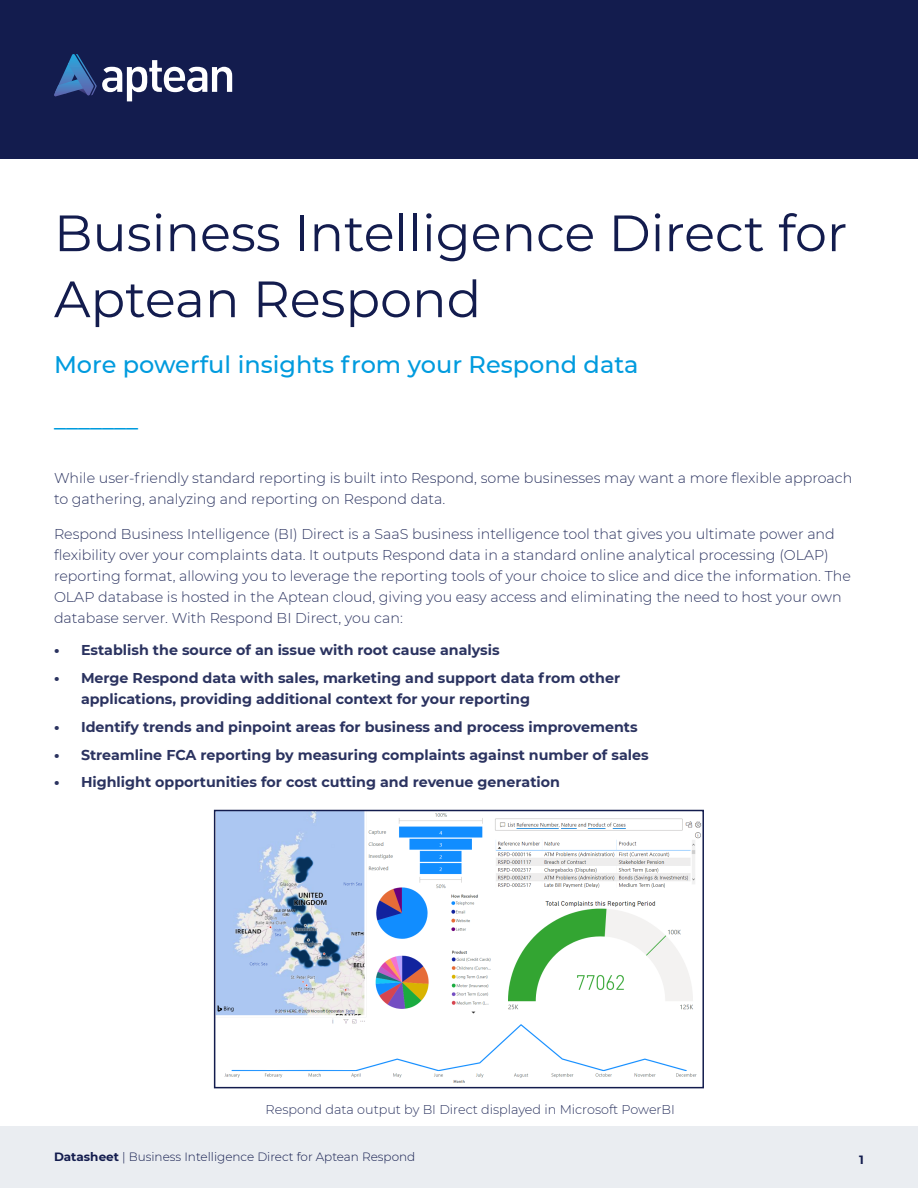
<style>
.page{position:relative;width:918px;height:1188px;background:#fff}
.page>*{position:absolute;margin:0;border:0;box-sizing:border-box;transform-origin:0 0}
.t1{font:51px/66px "Montserrat";color:#131c4e}
.Subtitle{font:500 24px "Montserrat";color:#009bde}
.Bullets{font:300 14.25px/21px "Montserrat";color:#2b3360}
.t2{font:700 14.25px/21px "Montserrat";color:#2b3360}
.Bullets-2{font:300 12.75px "Montserrat";color:#2b3360}
.t3{font:300 12px "Montserrat";color:#131c4e}
.t4{font:700 12px "Montserrat";color:#131c4e}
.s1{font-weight:800}
.s2{font-weight:700}
</style>
<div class="page">
<div style="left:0;top:0;width:918px;height:159px;background:#131c4e"></div>
<svg style="left:54px;top:54px;width:178px;height:47px"></svg>
<div style="left:0;top:1126px;width:918px;height:62px;background:#eaedf1"></div>
<img style="left:217px;top:813px;width:484px;height:270px">
<div style="left:214px;top:810px;width:490px;height:278px;border:2px solid #131c4e"></div>
<p class="t1" style="left:54px;top:198px;width:795px">Business Intelligence Direct for<br>Aptean Respond</p>
<p class="Subtitle" style="left:54px;top:347px;width:586px">More powerful insights from your Respond data</p>
<p class="Subtitle" style="left:54px;top:403px;width:85px">_______</p>
<p class="Bullets" style="left:54px;top:467px;width:800px">While user-friendly standard reporting is built into Respond, some businesses may want a more flexible approach to gathering, analyzing and reporting on Respond data.</p>
<p class="Bullets" style="left:54px;top:523px;width:798px">Respond Business Intelligence (BI) Direct is a SaaS business intelligence tool that gives you ultimate power and flexibility over your complaints data. It outputs Respond data in a standard online analytical processing (OLAP) reporting format, allowing you to leverage the reporting tools of your choice to slice and dice the information. The OLAP database is hosted in the Aptean cloud, giving you easy access and eliminating the need to host your own database server. With Respond BI Direct, you can:</p>
<p class="t2" style="left:54px;top:639px;width:447px"><span class="s1">•</span> Establish the source of an issue with root cause analysis</p>
<p class="t2" style="left:81px;top:667px;width:541px;text-indent:-27px"><span class="s1">•</span> Merge Respond data with sales, marketing and support data from other applications, providing additional context for your reporting</p>
<p class="t2" style="left:54px;top:716px;width:585px"><span class="s1">•</span> Identify trends and pinpoint areas for business and process improvements</p>
<p class="t2" style="left:54px;top:743px;width:596px"><span class="s1">•</span> Streamline FCA reporting by measuring complaints against number of sales</p>
<p class="t2" style="left:54px;top:771px;width:508px"><span class="s1">•</span> Highlight opportunities for cost cutting and revenue generation</p>
<p class="Bullets-2" style="left:266px;top:1101px;width:411px">Respond data output by BI Direct displayed in Microsoft PowerBI</p>
<p class="t3" style="left:54px;top:1149px;width:363px"><span class="s2">Datasheet</span> | Business Intelligence Direct for Aptean Respond</p>
<p class="t4" style="left:859px;top:1151px;width:6px">1</p>
</div>
